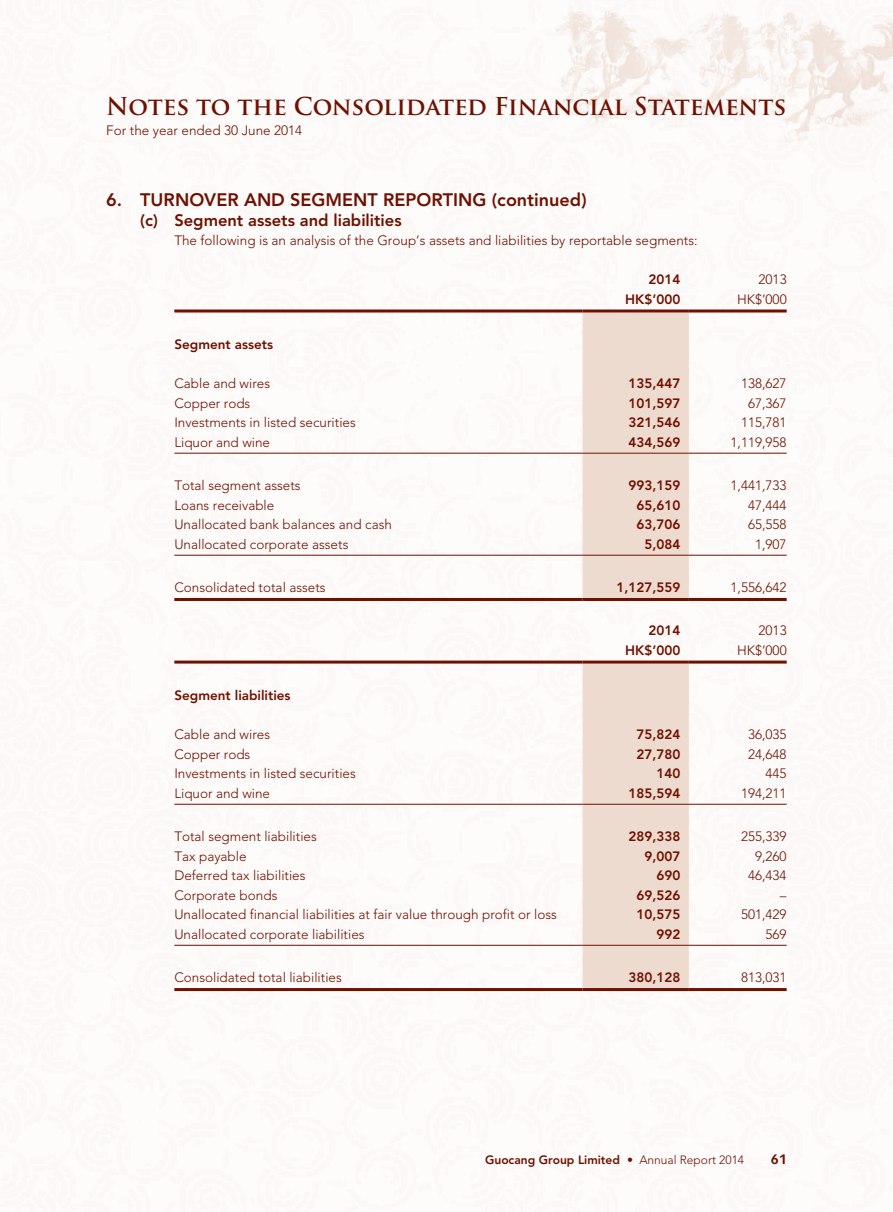
<style>
.page{position:relative;width:893px;height:1212px;background:#fff}
.page>*{position:absolute;margin:0;border:0;box-sizing:border-box;transform-origin:0 0}
.t1{font:700 24px "Trajan Pro";color:#6f1000}
.t2{font:800 18px "Avenir LT Std";color:#6f1000}
.t3{font:800 16.5px "Avenir LT Std";color:#6f1000}
.t4{font:300 13.5px "Avenir LT Std";color:#6f1000}
.t5{font:800 13.5px "Avenir LT Std";color:#6f1000}
.t6{font:700 13.5px "Vectora LT Std";color:#6f1000}
.t7{font:800 12px "Avenir LT Std";color:#6f1000}
.s1{font-weight:300}
</style>
<div class="page">
<img style="left:0;top:10px;width:893px;height:1186px">
<div style="left:583px;top:312px;width:106px;height:286px;background:#eedbd0"></div>
<hr style="left:174px;top:309px;width:409px;height:3px;background:#6f1000">
<hr style="left:583px;top:309px;width:106px;height:3px;background:#6f1000">
<hr style="left:689px;top:309px;width:98px;height:3px;background:#6f1000">
<hr style="left:174px;top:453px;width:409px;height:1px;background:#6f1000">
<hr style="left:583px;top:453px;width:106px;height:1px;background:#6f1000">
<hr style="left:689px;top:453px;width:98px;height:1px;background:#6f1000">
<hr style="left:174px;top:555px;width:409px;height:1px;background:#6f1000">
<hr style="left:583px;top:555px;width:106px;height:1px;background:#6f1000">
<hr style="left:689px;top:555px;width:98px;height:1px;background:#6f1000">
<hr style="left:174px;top:598px;width:409px;height:3px;background:#6f1000">
<hr style="left:583px;top:598px;width:106px;height:3px;background:#6f1000">
<hr style="left:689px;top:598px;width:98px;height:3px;background:#6f1000">
<div style="left:583px;top:663px;width:106px;height:325px;background:#eedbd0"></div>
<hr style="left:174px;top:660px;width:409px;height:3px;background:#6f1000">
<hr style="left:583px;top:660px;width:106px;height:3px;background:#6f1000">
<hr style="left:689px;top:660px;width:98px;height:3px;background:#6f1000">
<hr style="left:174px;top:804px;width:409px;height:1px;background:#6f1000">
<hr style="left:583px;top:804px;width:106px;height:1px;background:#6f1000">
<hr style="left:689px;top:804px;width:98px;height:1px;background:#6f1000">
<hr style="left:174px;top:945px;width:409px;height:1px;background:#6f1000">
<hr style="left:583px;top:945px;width:106px;height:1px;background:#6f1000">
<hr style="left:689px;top:945px;width:98px;height:1px;background:#6f1000">
<hr style="left:174px;top:988px;width:409px;height:3px;background:#6f1000">
<hr style="left:583px;top:988px;width:106px;height:3px;background:#6f1000">
<hr style="left:689px;top:988px;width:98px;height:3px;background:#6f1000">
<h1 class="t1" style="left:106px;top:91px;width:681px">Notes to the Consolidated Financial Statements</h1>
<p class="t4" style="left:106px;top:122px;width:198px">For the year ended 30 June 2014</p>
<h2 class="t2" style="left:106px;top:189px;width:482px">6. TURNOVER AND SEGMENT REPORTING (continued)</h2>
<p class="t3" style="left:140px;top:210px;width:263px">(c) Segment assets and liabilities</p>
<p class="t4" style="left:174px;top:233px;width:525px">The following is an analysis of the Group’s assets and liabilities by reportable segments:</p>
<p class="t5" style="left:648px;top:272px;width:33px">2014</p>
<p class="t4" style="left:759px;top:272px;width:30px">2013</p>
<p class="t5" style="left:625px;top:291px;width:57px">HK$’000</p>
<p class="t4" style="left:737px;top:291px;width:51px">HK$’000</p>
<p class="t5" style="left:174px;top:336px;width:100px">Segment assets</p>
<p class="t4" style="left:174px;top:376px;width:97px">Cable and wires</p>
<p class="t5" style="left:628px;top:375px;width:53px">135,447</p>
<p class="t4" style="left:741px;top:376px;width:47px">138,627</p>
<p class="t4" style="left:174px;top:395px;width:78px">Copper rods</p>
<p class="t5" style="left:628px;top:395px;width:53px">101,597</p>
<p class="t4" style="left:748px;top:395px;width:40px">67,367</p>
<p class="t4" style="left:174px;top:415px;width:183px">Investments in listed securities</p>
<p class="t5" style="left:628px;top:414px;width:53px">321,546</p>
<p class="t4" style="left:741px;top:415px;width:47px">115,781</p>
<p class="t4" style="left:174px;top:434px;width:97px">Liquor and wine</p>
<p class="t5" style="left:628px;top:434px;width:53px">434,569</p>
<p class="t4" style="left:730px;top:434px;width:58px">1,119,958</p>
<p class="t4" style="left:174px;top:478px;width:128px">Total segment assets</p>
<p class="t5" style="left:628px;top:478px;width:53px">993,159</p>
<p class="t4" style="left:730px;top:478px;width:58px">1,441,733</p>
<p class="t4" style="left:174px;top:497px;width:102px">Loans receivable</p>
<p class="t5" style="left:636px;top:497px;width:45px">65,610</p>
<p class="t4" style="left:748px;top:497px;width:40px">47,444</p>
<p class="t4" style="left:174px;top:517px;width:219px">Unallocated bank balances and cash</p>
<p class="t5" style="left:636px;top:516px;width:45px">63,706</p>
<p class="t4" style="left:748px;top:517px;width:40px">65,558</p>
<p class="t4" style="left:174px;top:536px;width:176px">Unallocated corporate assets</p>
<p class="t5" style="left:644px;top:536px;width:37px">5,084</p>
<p class="t4" style="left:755px;top:536px;width:33px">1,907</p>
<p class="t4" style="left:174px;top:580px;width:153px">Consolidated total assets</p>
<p class="t5" style="left:616px;top:580px;width:65px">1,127,559</p>
<p class="t4" style="left:730px;top:580px;width:58px">1,556,642</p>
<p class="t5" style="left:648px;top:623px;width:33px">2014</p>
<p class="t4" style="left:759px;top:623px;width:30px">2013</p>
<p class="t5" style="left:625px;top:642px;width:57px">HK$’000</p>
<p class="t4" style="left:737px;top:642px;width:51px">HK$’000</p>
<p class="t5" style="left:174px;top:688px;width:118px">Segment liabilities</p>
<p class="t4" style="left:174px;top:727px;width:97px">Cable and wires</p>
<p class="t5" style="left:636px;top:727px;width:45px">75,824</p>
<p class="t4" style="left:748px;top:727px;width:40px">36,035</p>
<p class="t4" style="left:174px;top:746px;width:78px">Copper rods</p>
<p class="t5" style="left:636px;top:746px;width:45px">27,780</p>
<p class="t4" style="left:748px;top:746px;width:40px">24,648</p>
<p class="t4" style="left:174px;top:766px;width:183px">Investments in listed securities</p>
<p class="t5" style="left:656px;top:766px;width:25px">140</p>
<p class="t4" style="left:766px;top:766px;width:23px">445</p>
<p class="t4" style="left:174px;top:785px;width:97px">Liquor and wine</p>
<p class="t5" style="left:628px;top:785px;width:53px">185,594</p>
<p class="t4" style="left:741px;top:785px;width:47px">194,211</p>
<p class="t4" style="left:174px;top:829px;width:144px">Total segment liabilities</p>
<p class="t5" style="left:628px;top:829px;width:53px">289,338</p>
<p class="t4" style="left:741px;top:829px;width:47px">255,339</p>
<p class="t4" style="left:174px;top:848px;width:74px">Tax payable</p>
<p class="t5" style="left:644px;top:848px;width:37px">9,007</p>
<p class="t4" style="left:755px;top:848px;width:33px">9,260</p>
<p class="t4" style="left:174px;top:868px;width:133px">Deferred tax liabilities</p>
<p class="t5" style="left:656px;top:868px;width:25px">690</p>
<p class="t4" style="left:748px;top:868px;width:40px">46,434</p>
<p class="t4" style="left:174px;top:887px;width:105px">Corporate bonds</p>
<p class="t5" style="left:636px;top:887px;width:45px">69,526</p>
<p class="t4" style="left:780px;top:887px;width:8px">–</p>
<p class="t4" style="left:174px;top:907px;width:384px">Unallocated financial liabilities at fair value through profit or loss</p>
<p class="t5" style="left:636px;top:907px;width:45px">10,575</p>
<p class="t4" style="left:741px;top:907px;width:47px">501,429</p>
<p class="t4" style="left:174px;top:926px;width:192px">Unallocated corporate liabilities</p>
<p class="t5" style="left:656px;top:926px;width:25px">992</p>
<p class="t4" style="left:766px;top:926px;width:23px">569</p>
<p class="t4" style="left:174px;top:970px;width:169px">Consolidated total liabilities</p>
<p class="t5" style="left:628px;top:970px;width:53px">380,128</p>
<p class="t4" style="left:741px;top:970px;width:47px">813,031</p>
<p class="t7" style="left:485px;top:1152px;width:261px">Guocang Group Limited • <span class="s1">Annual Report 2014</span></p>
<p class="t6" style="left:771px;top:1151px;width:17px">61</p>
</div>
